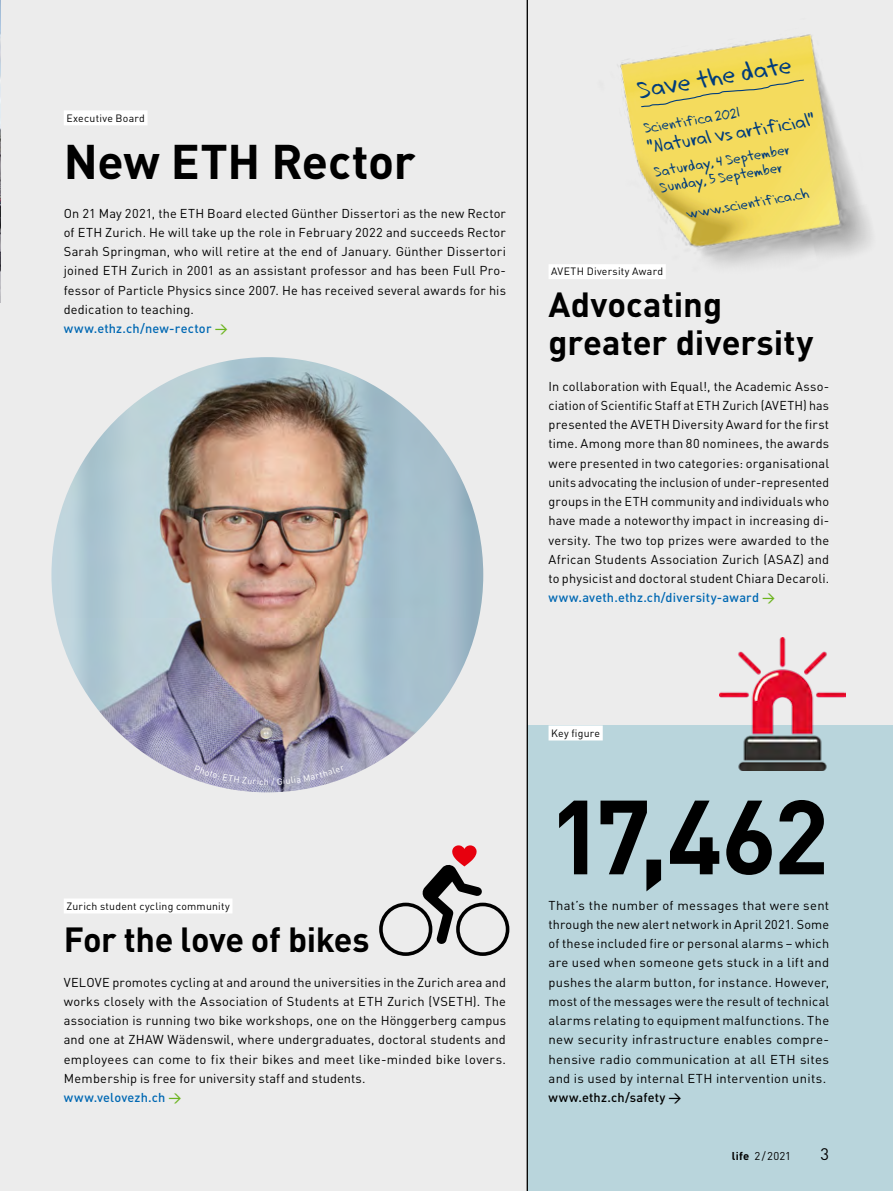
<style>
.page{position:relative;width:893px;height:1191px;background:#ececec}
.page>*{position:absolute;margin:0;border:0;box-sizing:border-box;transform-origin:0 0}
.t1{font:700 103.5px "DIN Pro";color:#000}
.t2{font:700 48px "DIN Pro";letter-spacing:-.01em;color:#000}
.t3{font:700 34.5px/37.5px "DIN Pro";letter-spacing:-.005em;color:#000}
.t4{font:25.5px "Dadhand";color:#003c7c}
.t5{font:19.5px "Dadhand";color:#003c7c}
.t6{font:16.5px "DIN Pro";color:#000}
.t7{font:14.7px/16.5px "Dadhand";color:#003c7c}
.t8{font:12.75px/19.2px "DIN Pro";letter-spacing:.015em;color:#000}
.t9{font:500 12.75px "DIN Pro";letter-spacing:.015em;color:#000}
.t10{font:11.25px "DIN Pro";color:#000}
.t11{font:10.5px "DIN Pro";letter-spacing:.025em;color:#000}
.t12{font:9px "DIN Pro";color:#fff}
.s1{font-weight:500;color:#0068b3}
.s2{font-weight:500;color:#6cb41e}
.s3{font-style:italic}
.s4{font-weight:700}
</style>
<div class="page">
<div style="left:527px;top:725px;width:366px;height:466px;background:#b9d5dc"></div>
<img style="left:0;top:0;width:1px;height:303px">
<img style="left:51px;top:357px;width:432px;height:435px">
<img style="left:720px;top:637px;width:125px;height:133px">
<svg style="left:379px;top:845px;width:130px;height:111px"></svg>
<div style="left:64px;top:898px;width:168px;height:15px;background:#fff"></div>
<div style="left:549px;top:264px;width:117px;height:15px;background:#fff"></div>
<div style="left:64px;top:110px;width:84px;height:15px;background:#fff"></div>
<hr style="left:0;top:123px;width:2px;height:179px;background:#000;opacity:.3">
<hr style="left:527px;top:0;width:1px;height:1191px;background:#000">
<div style="left:549px;top:725px;width:54px;height:15px;background:#fff"></div>
<img style="left:620px;top:34px;width:251px;height:232px">
<svg style="left:640px;top:79px;width:165px;height:29px;background:#ead45b"></svg>
<svg style="left:194px;top:765px;width:69px;height:19px"></svg>
<svg style="left:271px;top:765px;width:74px;height:20px"></svg>
<p class="t11" style="left:66px;top:110px;width:80px">Executive Board</p>
<h2 class="t2" style="left:64px;top:122px;width:353px">New ETH Rector</h2>
<p class="t8" style="left:64px;top:202px;width:444px">On 21 May 2021, the ETH Board elected Günther Dissertori as the new Rector of ETH Zurich. He will take up the role in February 2022 and succeeds Rector Sarah Springman, who will retire at the end of January. Günther Dissertori joined ETH Zurich in 2001 as an assistant professor and has been Full Pro&shy;fessor of Particle Physics since 2007. He has received several awards for his dedication to teaching.<br><span class="s1">www.ethz.ch/new-rector</span> <span class="s2">→</span></p>
<h3 class="t4" style="left:635px;top:74px;width:158px;rotate:-9deg">Save the date</h3>
<p class="t7" style="left:642px;top:121px;width:99px;rotate:-10deg">Scienti<span class="s3">fi</span>ca 2021</p>
<h3 class="t5" style="left:645px;top:136px;width:172px;rotate:-10deg">"Natural vs artif<span class="s3">i</span>cial"</h3>
<p class="t7" style="left:653px;top:165px;width:139px;rotate:-10deg">Saturday, 4 September<br>Sunday, 5 September</p>
<p class="t7" style="left:685px;top:207px;width:126px;rotate:-10deg">www.scienti <span class="s3">f</span>ica.ch</p>
<p class="t11" style="left:551px;top:263px;width:114px">AVETH Diversity Award</p>
<h3 class="t3" style="left:549px;top:282px;width:266px">Advocating greater diversity</h3>
<p class="t8" style="left:549px;top:375px;width:282px;text-align:justify">In collaboration with Equal!, the Academic Asso&shy;ciation of Scientific Staff at ETH Zurich (AVETH) has presented the AVETH Diversity Award for the first time. Among more than 80 nominees, the awards were presented in two categories: organisational units advocating the inclusion of under-represented groups in the ETH community and individuals who have made a noteworthy impact in increasing di&shy;versity. The two top prizes were awarded to the African Students Association Zurich (ASAZ) and to physicist and doctoral student Chiara Decaroli. <span class="s1">www.aveth.ethz.ch/diversity-award</span> <span class="s2">→</span></p>
<p class="t12" style="left:264px;top:774px;width:7px">h</p>
<p class="t11" style="left:66px;top:897px;width:165px">Zurich student cycling community</p>
<h3 class="t3" style="left:64px;top:916px;width:307px">For the love of bikes</h3>
<p class="t8" style="left:64px;top:971px;width:444px">VELOVE promotes cycling at and around the universities in the Zurich area and works closely with the Association of Students at ETH Zurich (VSETH). The association is running two bike workshops, one on the Hönggerberg campus and one at ZHAW Wädenswil, where undergraduates, doctoral students and employees can come to fix their bikes and meet like-minded bike lovers.<br>Membership is free for university staff and students.<br><span class="s1">www.velovezh.ch</span> <span class="s2">→</span></p>
<p class="t11" style="left:551px;top:724px;width:50px">Key figure</p>
<h1 class="t1" style="left:549px;top:750px;width:282px">17,462</h1>
<p class="t8" style="left:549px;top:894px;width:282px;text-align:justify">That’s the number of messages that were sent through the new alert network in April 2021. Some of these included fire or personal alarms – which are used when someone gets stuck in a lift and pushes the alarm button, for instance. However, most of the messages were the result of technical alarms relating to equipment malfunctions. The new security infrastructure enables compre&shy;hensive radio communication at all ETH sites and is used by internal ETH intervention units.</p>
<p class="t9" style="left:549px;top:1087px;width:135px">www.ethz.ch/safety →</p>
<p class="t10" style="left:732px;top:1146px;width:61px"><span class="s4">life</span> 2/2021</p>
<p class="t6" style="left:821px;top:1140px;width:10px">3</p>
</div>
